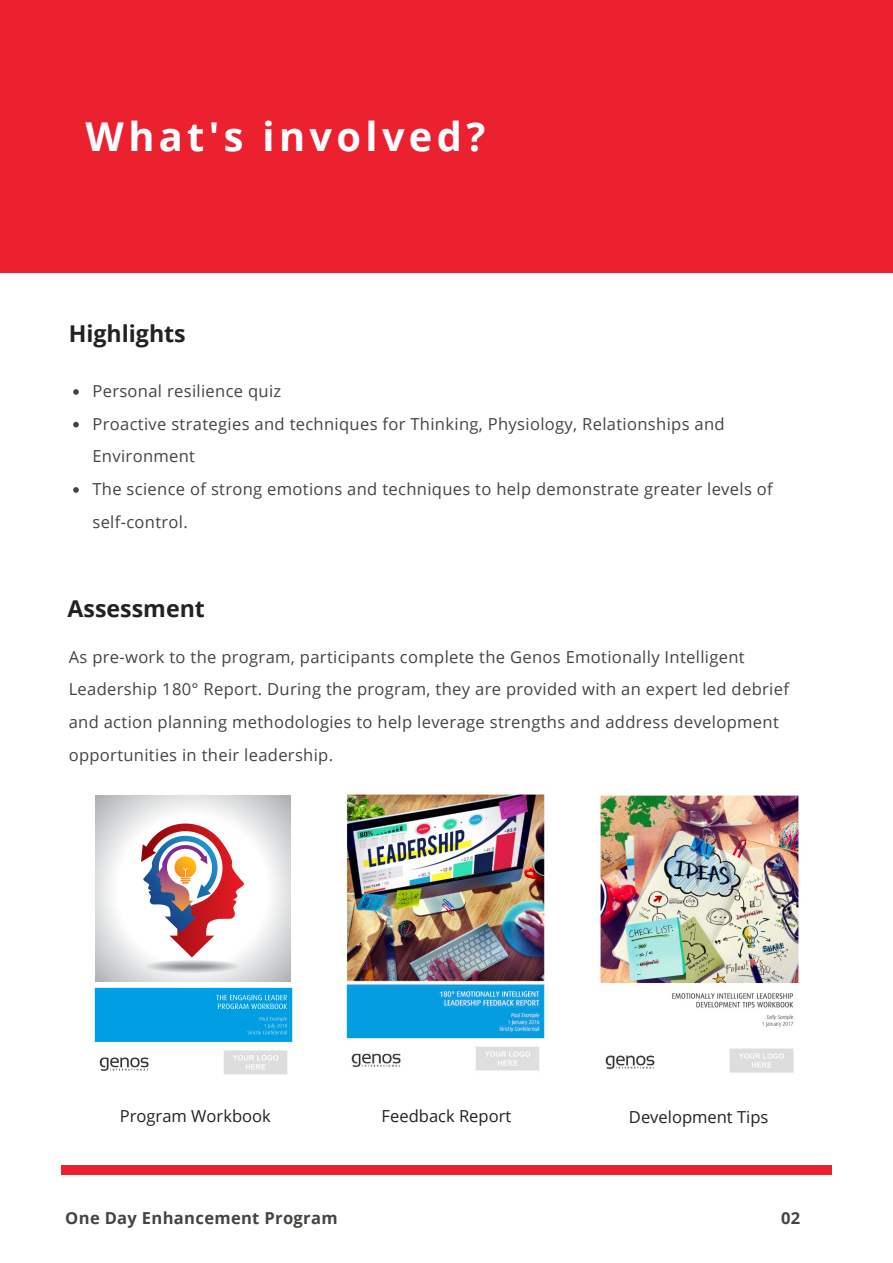
<style>
.page{position:relative;width:893px;height:1263px;background:#fff}
.page>*{position:absolute;margin:0;border:0;box-sizing:border-box;transform-origin:0 0}
.t1{font:700 39.75px "Open Sans";letter-spacing:.11em;color:#fff}
.t2{font:700 23.25px "Open Sans";color:#222}
.t3{font:16.5px/32.7px "Open Sans";letter-spacing:.02em;color:#444440}
.t4{font:16.5px "Open Sans";color:#222}
.t5{font:700 16.5px "Open Sans";letter-spacing:.02em;color:#444440}
</style>
<div class="page">
<div style="left:61px;top:1165px;width:771px;height:9px;background:#eb2130"></div>
<div style="left:0;top:0;width:893px;height:272px;background:#eb2130"></div>
<svg style="left:73px;top:389px;width:6px;height:6px"></svg>
<svg style="left:73px;top:422px;width:6px;height:5px"></svg>
<svg style="left:73px;top:487px;width:6px;height:6px"></svg>
<img style="left:346px;top:794px;width:199px;height:277px">
<img style="left:600px;top:795px;width:199px;height:278px">
<img style="left:94px;top:987px;width:199px;height:88px">
<img style="left:96px;top:795px;width:194px;height:187px">
<h1 class="t1" style="left:86px;top:108px;width:401px">What's involved?</h1>
<h2 class="t2" style="left:69px;top:317px;width:119px">Highlights</h2>
<p class="t3" style="left:92px;top:374px;width:682px">Personal resilience quiz<br>Proactive strategies and techniques for Thinking, Physiology, Relationships and Environment<br>The science of strong emotions and techniques to help demonstrate greater levels of self-control.</p>
<h2 class="t2" style="left:68px;top:592px;width:139px">Assessment</h2>
<p class="t3" style="left:69px;top:640px;width:722px">As pre-work to the program, participants complete the Genos Emotionally Intelligent Leadership 180° Report. During the program, they are provided with an expert led debrief and action planning methodologies to help leverage strengths and address development opportunities in their leadership.</p>
<p class="t4" style="left:120px;top:1104px;width:152px">Program Workbook</p>
<p class="t4" style="left:382px;top:1104px;width:131px">Feedback Report</p>
<p class="t4" style="left:629px;top:1105px;width:141px">Development Tips</p>
<p class="t5" style="left:65px;top:1206px;width:274px">One Day Enhancement Program</p>
<p class="t5" style="left:781px;top:1206px;width:21px">02</p>
</div>
